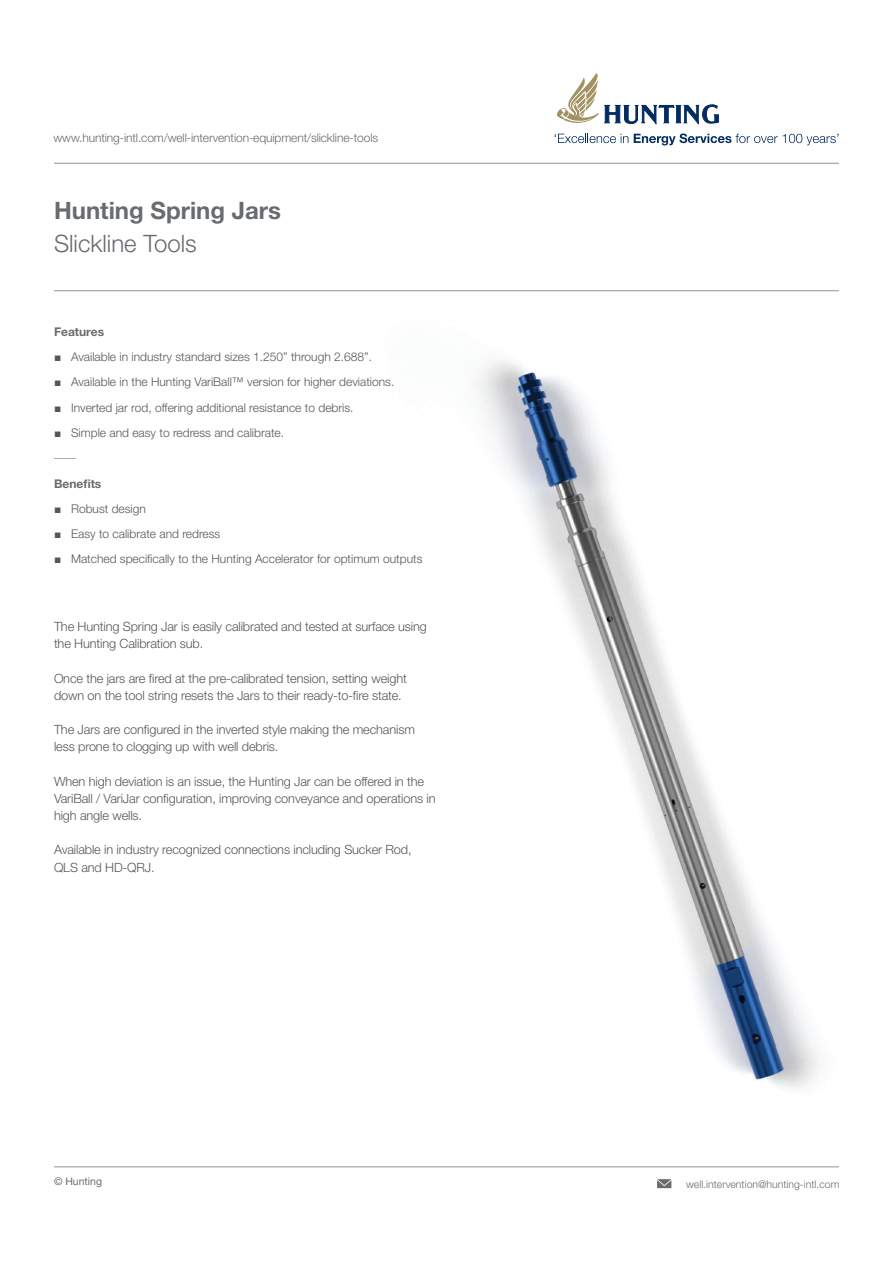
<style>
.page{position:relative;width:893px;height:1263px;background:#fff}
.page>*{position:absolute;margin:0;border:0;box-sizing:border-box;transform-origin:0 0}
.t1{font:700 24px "Helvetica Neue LT Pro";color:#686c70}
.t2{font:300 24px "Helvetica Neue LT Pro";color:#686c70}
.t3{font:300 15px "Helvetica Neue LT Pro";color:#8f9397}
.t4{font:300 12.75px/17.2px "Helvetica Neue LT Pro";letter-spacing:-.01em;color:#56575a}
.t5{font:300 12px "Helvetica Neue LT Pro";color:#56575a}
.t6{font:300 12px "Helvetica Neue LT Pro";letter-spacing:-.01em;color:#686c70}
.t7{font:700 12px "Helvetica Neue LT Pro";color:#686c70}
.t8{font:300 10.5px "Helvetica Neue LT Pro";color:#686c70}
.t9{font:10.5px "Helvetica Neue LT Pro";color:#686c70}
.s1{font-family:"Times New Roman";font-weight:400}
</style>
<div class="page">
<img style="left:361px;top:291px;width:478px;height:798px">
<hr style="left:54px;top:163px;width:785px;height:1px;background:#8f9397">
<hr style="left:54px;top:290px;width:785px;height:1px;background:#8f9397">
<hr style="left:54px;top:1166px;width:785px;height:1px;background:#8f9397">
<svg style="left:657px;top:1179px;width:14px;height:9px"></svg>
<svg style="left:557px;top:73px;width:42px;height:50px"></svg>
<svg style="left:605px;top:105px;width:113px;height:19px"></svg>
<svg style="left:555px;top:134px;width:73px;height:9px"></svg>
<svg style="left:634px;top:133px;width:204px;height:12px"></svg>
<p class="t6" style="left:54px;top:131px;width:326px">www.hunting-intl.com/well-intervention-equipment/slickline-tools</p>
<h1 class="t1" style="left:54px;top:196px;width:229px">Hunting Spring Jars</h1>
<h1 class="t2" style="left:54px;top:229px;width:144px">Slickline Tools</h1>
<p class="t7" style="left:54px;top:324px;width:52px">Features</p>
<p class="t5" style="left:54px;top:349px;width:319px"><span class="s1">■</span> Available in industry standard sizes 1.250” through 2.688”.</p>
<p class="t5" style="left:54px;top:375px;width:342px"><span class="s1">■</span> Available in the Hunting VariBall™ version for higher deviations.</p>
<p class="t5" style="left:54px;top:400px;width:301px"><span class="s1">■</span> Inverted jar rod, offering additional resistance to debris.</p>
<p class="t5" style="left:54px;top:425px;width:232px"><span class="s1">■</span> Simple and easy to redress and calibrate.</p>
<p class="t3" style="left:54px;top:442px;width:24px">___</p>
<p class="t7" style="left:54px;top:476px;width:49px">Benefits</p>
<p class="t5" style="left:54px;top:501px;width:93px"><span class="s1">■</span> Robust design</p>
<p class="t5" style="left:54px;top:526px;width:168px"><span class="s1">■</span> Easy to calibrate and redress</p>
<p class="t5" style="left:54px;top:552px;width:370px"><span class="s1">■</span> Matched specifically to the Hunting Accelerator for optimum outputs</p>
<p class="t4" style="left:54px;top:618px;width:374px">The Hunting Spring Jar is easily calibrated and tested at surface using the Hunting Calibration sub.</p>
<p class="t4" style="left:54px;top:669px;width:354px">Once the jars are fired at the pre-calibrated tension, setting weight down on the tool string resets the Jars to their ready-to-fire state.</p>
<p class="t4" style="left:54px;top:721px;width:362px">The Jars are configured in the inverted style making the mechanism less prone to clogging up with well debris.</p>
<p class="t4" style="left:54px;top:772px;width:383px">When high deviation is an issue, the Hunting Jar can be offered in the<br>VariBall / VariJar configuration, improving conveyance and operations in high angle wells.</p>
<p class="t4" style="left:54px;top:841px;width:359px">Available in industry recognized connections including Sucker Rod,<br>QLS and HD-QRJ.</p>
<p class="t9" style="left:54px;top:1174px;width:50px">© Hunting</p>
<p class="t8" style="left:686px;top:1177px;width:155px">well.intervention@hunting-intl.com</p>
</div>
